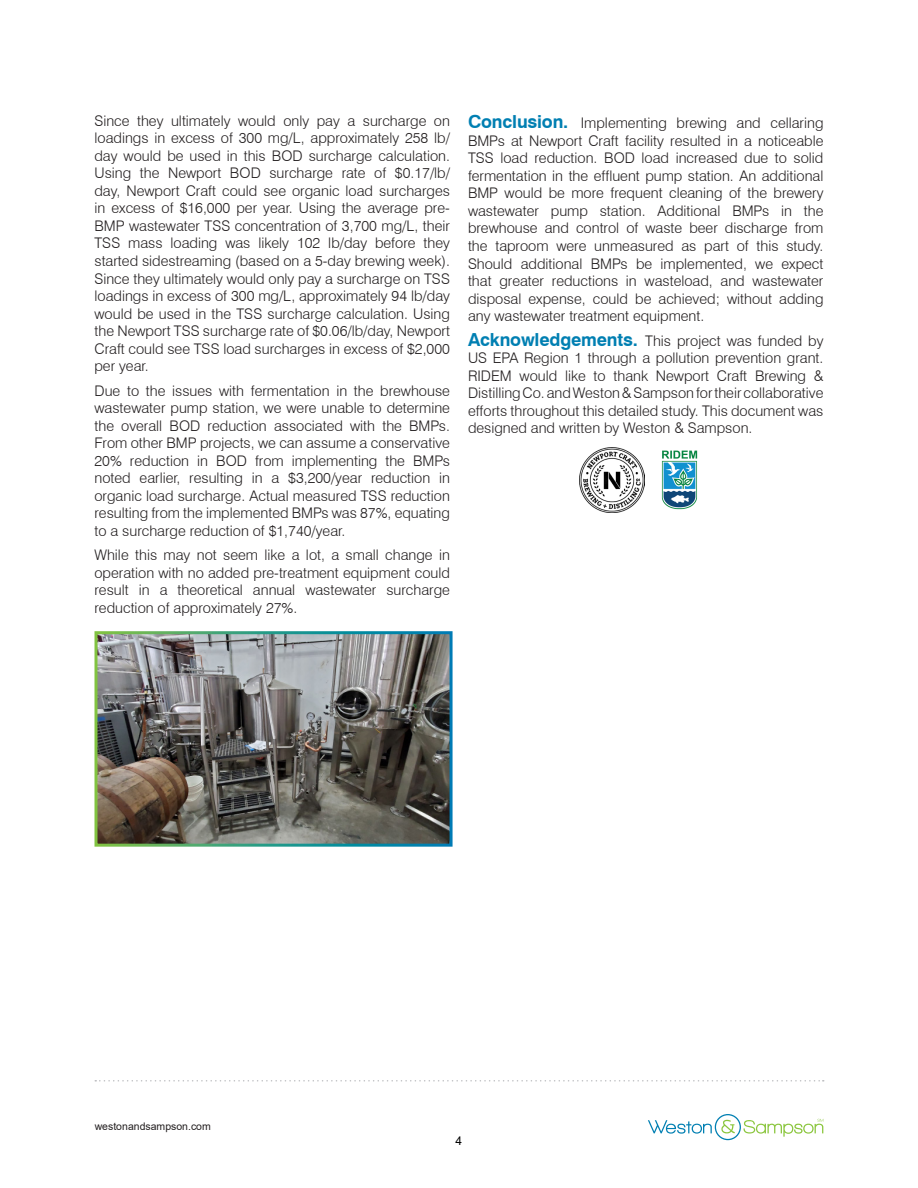
<style>
.page{position:relative;width:918px;height:1188px;background:#fff}
.page>*{position:absolute;margin:0;border:0;box-sizing:border-box;transform-origin:0 0}
.Main_Text{font:300 14.7px/17.5px "Swiss 721 BT";color:#231f20;text-align:justify}
.t1{font:12px "Arial";color:#000}
.t2{font:10.5px "Arial";color:#231f20}
.s1{font-weight:700;font-size:18px;color:#007fb2}
</style>
<div class="page">
<svg style="left:648px;top:1114px;width:175px;height:26px"></svg>
<svg style="left:95px;top:1080px;width:729px;height:2px"></svg>
<img style="left:661px;top:450px;width:37px;height:60px">
<img style="left:579px;top:448px;width:66px;height:65px">
<img style="left:98px;top:635px;width:351px;height:208px">
<p class="Main_Text" style="left:94px;top:111px;width:357px">Since they ultimately would only pay a surcharge on loadings in excess of 300 mg/L, approximately 258 lb/ day would be used in this BOD surcharge calculation.<br>Using the Newport BOD surcharge rate of $0.17/lb/ day, Newport Craft could see organic load surcharges in excess of $16,000 per year. Using the average pre-BMP wastewater TSS concentration of 3,700 mg/L, their TSS mass loading was likely 102 lb/day before they started sidestreaming (based on a 5-day brewing week).<br>Since they ultimately would only pay a surcharge on TSS loadings in excess of 300 mg/L, approximately 94 lb/day would be used in the TSS surcharge calculation. Using the Newport TSS surcharge rate of $0.06/lb/day, Newport Craft could see TSS load surcharges in excess of $2,000 per year.</p>
<p class="Main_Text" style="left:94px;top:381px;width:357px">Due to the issues with fermentation in the brewhouse wastewater pump station, we were unable to determine the overall BOD reduction associated with the BMPs.<br>From other BMP projects, we can assume a conservative 20% reduction in BOD from implementing the BMPs noted earlier, resulting in a $3,200/year reduction in organic load surcharge. Actual measured TSS reduction resulting from the implemented BMPs was 87%, equating to a surcharge reduction of $1,740/year.</p>
<p class="Main_Text" style="left:94px;top:546px;width:357px">While this may not seem like a lot, a small change in operation with no added pre-treatment equipment could result in a theoretical annual wastewater surcharge reduction of approximately 27%.</p>
<p class="Main_Text" style="left:468px;top:114px;width:357px"><span class="s1">Conclusion.</span> Implementing brewing and cellaring BMPs at Newport Craft facility resulted in a noticeable TSS load reduction. BOD load increased due to solid fermentation in the effluent pump station. An additional BMP would be more frequent cleaning of the brewery wastewater pump station. Additional BMPs in the brewhouse and control of waste beer discharge from the taproom were unmeasured as part of this study.<br>Should additional BMPs be implemented, we expect that greater reductions in wasteload, and wastewater disposal expense, could be achieved; without adding any wastewater treatment equipment.</p>
<p class="Main_Text" style="left:468px;top:331px;width:357px"><span class="s1">Acknowledgements.</span> This project was funded by US EPA Region 1 through a pollution prevention grant.<br>RIDEM would like to thank Newport Craft Brewing &amp; Distilling Co. and Weston &amp; Sampson for their collaborative efforts throughout this detailed study. This document was designed and written by Weston &amp; Sampson.</p>
<p class="t2" style="left:95px;top:1120px;width:118px">westonandsampson.com</p>
<p class="t1" style="left:456px;top:1132px;width:8px">4</p>
</div>
